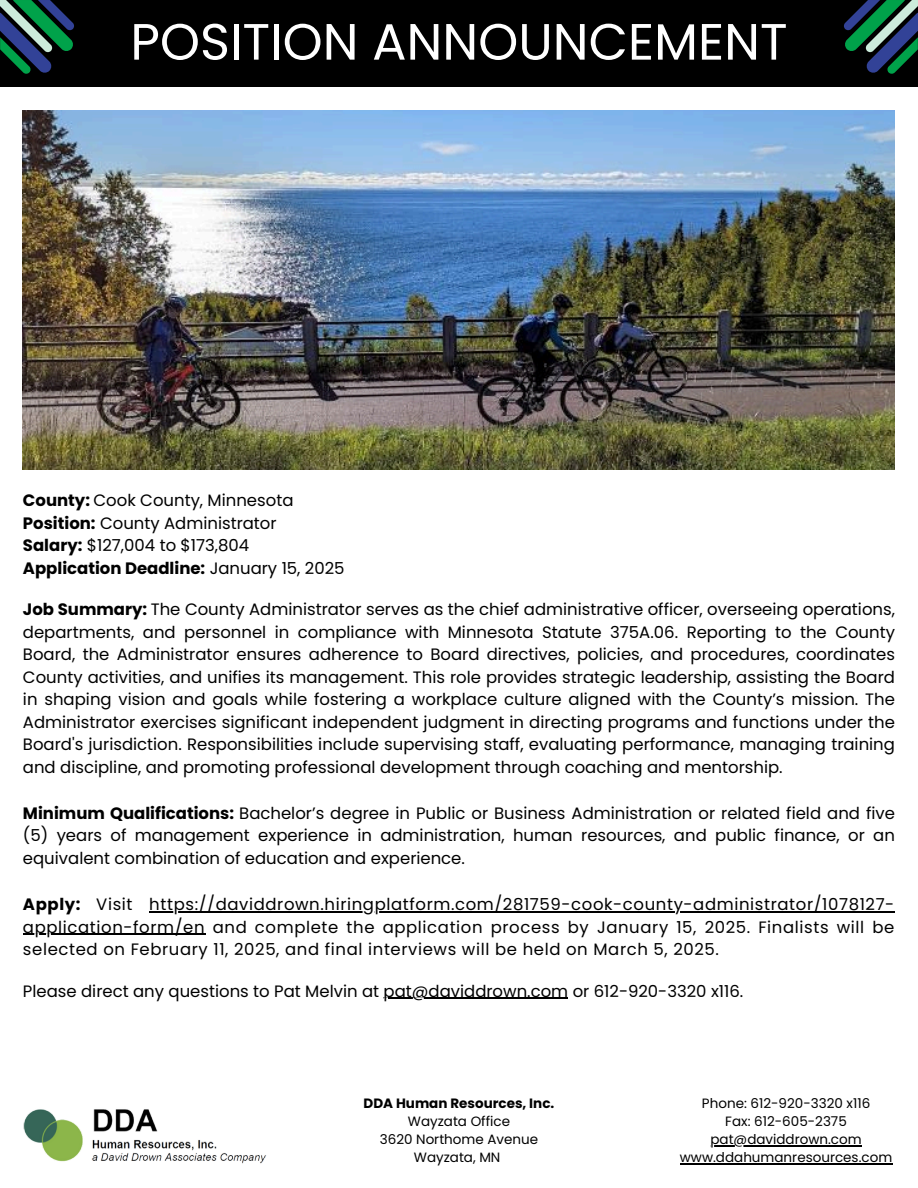
<style>
.page{position:relative;width:918px;height:1188px;background:#fff}
.page>*{position:absolute;margin:0;border:0;box-sizing:border-box;transform-origin:0 0}
.t1{font:51px "Poppins";color:#fff}
.t2{font:16.5px/22.5px "Poppins";color:#000;text-align:justify}
.t3{font:16.5px/22.5px "Poppins";letter-spacing:.035em;color:#000}
.t4{font:700 16.5px "Poppins";letter-spacing:.035em;color:#000}
.t5{font:13.5px "Poppins";color:#000}
.t6{font:700 13.5px "Poppins";color:#000}
.s1{font-weight:700}
.s2{font-weight:400}
</style>
<div class="page">
<div style="left:0;top:0;width:918px;height:86px;background:#000"></div>
<svg style="left:0;top:0;width:74px;height:74px"></svg>
<svg style="left:844px;top:0;width:74px;height:74px"></svg>
<img style="left:23px;top:1109px;width:244px;height:55px">
<img style="left:23px;top:111px;width:872px;height:359px">
<hr style="left:149px;top:911px;width:746px;height:1px;background:#000">
<hr style="left:23px;top:934px;width:182px;height:1px;background:#000">
<hr style="left:384px;top:998px;width:184px;height:1px;background:#000">
<hr style="left:710px;top:1145px;width:152px;height:1px;background:#000">
<hr style="left:680px;top:1163px;width:212px;height:1px;background:#000">
<p class="t1" style="left:130px;top:6px;width:659px">POSITION ANNOUNCEMENT</p>
<h1 class="t2" style="left:23px;top:489px;width:323px;text-align:left"><span class="s1">County:</span> Cook County, Minnesota <span class="s1">Position:</span> County Administrator<br><span class="s1">Salary:</span> $127,004 to $173,804<br><span class="s1">Application Deadline:</span> January 15, 2025</h1>
<p class="t2" style="left:23px;top:598px;width:874px"><span class="s1">Job Summary:</span> The County Administrator serves as the chief administrative officer, overseeing operations, departments, and personnel in compliance with Minnesota Statute 375A.06. Reporting to the County Board, the Administrator ensures adherence to Board directives, policies, and procedures, coordinates County activities, and unifies its management. This role provides strategic leadership, assisting the Board in shaping vision and goals while fostering a workplace culture aligned with the County’s mission. The Administrator exercises significant independent judgment in directing programs and functions under the Board's jurisdiction. Responsibilities include supervising staff, evaluating performance, managing training and discipline, and promoting professional development through coaching and mentorship.</p>
<p class="t2" style="left:23px;top:802px;width:874px"><span class="s1">Minimum Qualifications:</span> Bachelor’s degree in Public or Business Administration or related field and five (5) years of management experience in administration, human resources, and public finance, or an equivalent combination of education and experience.</p>
<h2 class="t4" style="left:23px;top:893px;width:111px">Apply: <span class="s2">Visit</span></h2>
<h2 class="t3" style="left:149px;top:893px;width:747px">https://daviddrown.hiringplatform.com/281759-cook-county-administrator/1078127-</h2>
<h2 class="t3" style="left:23px;top:916px;width:873px">application-form/en and complete the application process by January 15, 2025. Finalists will be selected on February 11, 2025, and final interviews will be held on March 5, 2025.</h2>
<h2 class="t2" style="left:23px;top:980px;width:722px">Please direct any questions to Pat Melvin at pat@daviddrown.com or 612-920-3320 x116.</h2>
<p class="t6" style="left:364px;top:1094px;width:192px">DDA Human Resources, Inc.</p>
<p class="t5" style="left:408px;top:1112px;width:104px">Wayzata Office</p>
<p class="t5" style="left:380px;top:1130px;width:160px">3620 Northome Avenue</p>
<p class="t5" style="left:414px;top:1148px;width:88px">Wayzata, MN</p>
<p class="t5" style="left:702px;top:1094px;width:170px">Phone: 612-920-3320 x116</p>
<p class="t5" style="left:725px;top:1112px;width:123px">Fax: 612-605-2375</p>
<p class="t5" style="left:710px;top:1130px;width:153px">pat@daviddrown.com</p>
<p class="t5" style="left:680px;top:1148px;width:214px">www.ddahumanresources.com</p>
</div>
